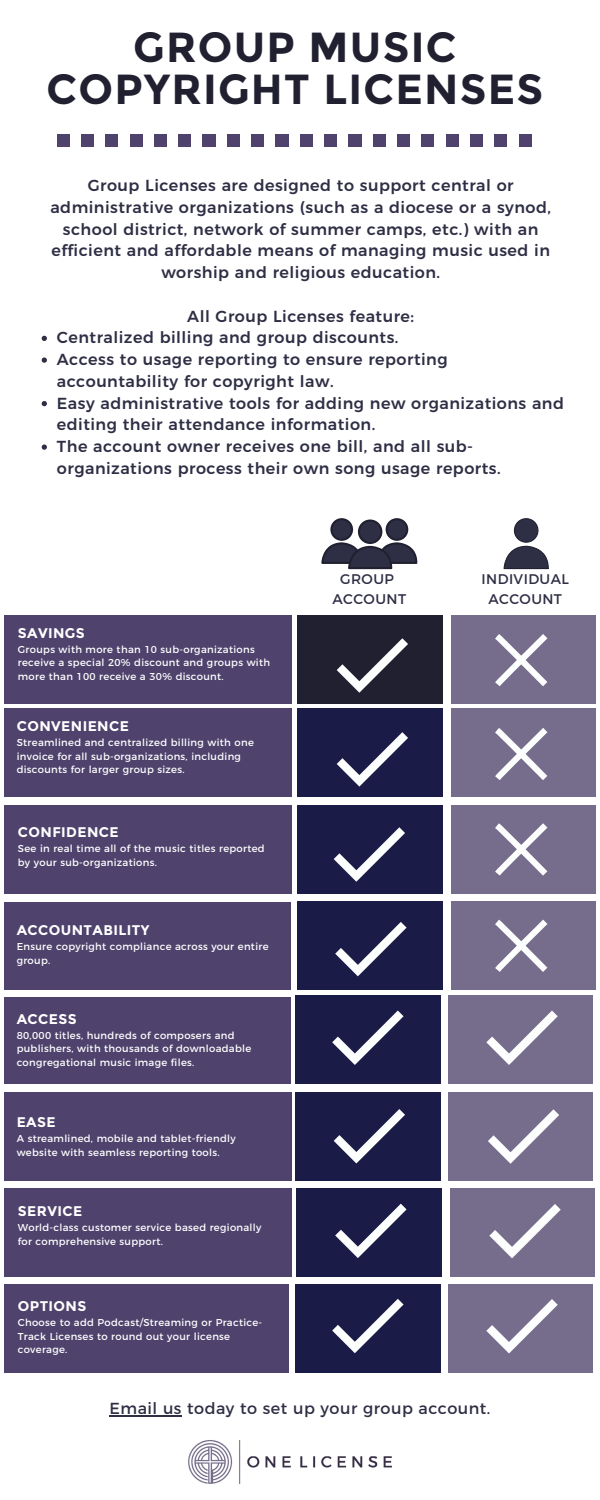
<style>
.page{position:relative;width:600px;height:1500px;background:#fff}
.page>*{position:absolute;margin:0;border:0;box-sizing:border-box;transform-origin:0 0}
.t1{font:700 42px/42px "Montserrat";letter-spacing:.03em;color:#202030;text-align:center}
.t2{font:500 16px/21.8px "Montserrat";letter-spacing:.03em;color:#2e2e45}
.t3{font:16px "Montserrat";letter-spacing:.03em;color:#2e2e45}
.t4{font:700 14px "Montserrat";letter-spacing:.03em;color:#fff}
.t5{font:14px/19.5px "Montserrat";letter-spacing:.03em;color:#2e2e45;text-align:center}
.t6{font:10px/13.5px "Montserrat";letter-spacing:.03em;color:#fff}
</style>
<div class="page">
<div style="left:519px;top:135px;width:12px;height:12px;background:#4f436d"></div>
<div style="left:495px;top:135px;width:12px;height:12px;background:#4f436d"></div>
<div style="left:470px;top:135px;width:13px;height:12px;background:#4f436d"></div>
<div style="left:422px;top:135px;width:12px;height:12px;background:#4f436d"></div>
<div style="left:397px;top:135px;width:13px;height:12px;background:#4f436d"></div>
<div style="left:446px;top:135px;width:12px;height:12px;background:#4f436d"></div>
<div style="left:373px;top:135px;width:12px;height:12px;background:#4f436d"></div>
<div style="left:106px;top:135px;width:12px;height:12px;background:#4f436d"></div>
<div style="left:130px;top:135px;width:12px;height:12px;background:#4f436d"></div>
<div style="left:154px;top:135px;width:13px;height:12px;background:#4f436d"></div>
<div style="left:81px;top:135px;width:13px;height:12px;background:#4f436d"></div>
<div style="left:57px;top:135px;width:12px;height:12px;background:#4f436d"></div>
<div style="left:203px;top:135px;width:12px;height:12px;background:#4f436d"></div>
<div style="left:276px;top:135px;width:12px;height:12px;background:#4f436d"></div>
<div style="left:300px;top:135px;width:12px;height:12px;background:#4f436d"></div>
<div style="left:325px;top:135px;width:12px;height:12px;background:#4f436d"></div>
<div style="left:227px;top:135px;width:12px;height:12px;background:#4f436d"></div>
<div style="left:349px;top:135px;width:12px;height:12px;background:#4f436d"></div>
<div style="left:252px;top:135px;width:12px;height:12px;background:#4f436d"></div>
<div style="left:179px;top:135px;width:12px;height:12px;background:#4f436d"></div>
<div style="left:298px;top:709px;width:145px;height:88px;background:#1b1b47"></div>
<div style="left:451px;top:709px;width:144px;height:88px;background:#766d8c"></div>
<div style="left:4px;top:709px;width:288px;height:88px;background:#4f436d"></div>
<div style="left:4px;top:805px;width:288px;height:89px;background:#4f436d"></div>
<div style="left:4px;top:902px;width:287px;height:87px;background:#4f436d"></div>
<div style="left:4px;top:998px;width:287px;height:86px;background:#4f436d"></div>
<div style="left:4px;top:1092px;width:288px;height:89px;background:#4f436d"></div>
<div style="left:4px;top:1188px;width:288px;height:88px;background:#4f436d"></div>
<div style="left:4px;top:1284px;width:285px;height:88px;background:#4f436d"></div>
<svg style="left:504px;top:518px;width:45px;height:51px"></svg>
<svg style="left:321px;top:518px;width:96px;height:51px"></svg>
<div style="left:298px;top:805px;width:145px;height:89px;background:#1b1b47"></div>
<div style="left:451px;top:805px;width:144px;height:89px;background:#766d8c"></div>
<div style="left:298px;top:902px;width:145px;height:88px;background:#1b1b47"></div>
<div style="left:451px;top:902px;width:144px;height:88px;background:#766d8c"></div>
<div style="left:295px;top:996px;width:145px;height:88px;background:#1b1b47"></div>
<div style="left:448px;top:996px;width:145px;height:88px;background:#766d8c"></div>
<div style="left:295px;top:1092px;width:145px;height:89px;background:#1b1b47"></div>
<div style="left:448px;top:1092px;width:145px;height:89px;background:#766d8c"></div>
<div style="left:297px;top:1188px;width:145px;height:88px;background:#1b1b47"></div>
<div style="left:450px;top:1188px;width:144px;height:88px;background:#766d8c"></div>
<div style="left:295px;top:1284px;width:145px;height:88px;background:#1b1b47"></div>
<div style="left:448px;top:1284px;width:145px;height:88px;background:#766d8c"></div>
<svg style="left:337px;top:732px;width:71px;height:55px"></svg>
<svg style="left:334px;top:827px;width:71px;height:55px"></svg>
<svg style="left:335px;top:922px;width:71px;height:54px"></svg>
<svg style="left:486px;top:1011px;width:72px;height:54px"></svg>
<svg style="left:488px;top:1109px;width:71px;height:55px"></svg>
<svg style="left:489px;top:1204px;width:72px;height:54px"></svg>
<svg style="left:486px;top:1299px;width:72px;height:55px"></svg>
<svg style="left:334px;top:1109px;width:71px;height:55px"></svg>
<svg style="left:335px;top:1204px;width:71px;height:54px"></svg>
<svg style="left:332px;top:1299px;width:71px;height:54px"></svg>
<svg style="left:332px;top:1011px;width:71px;height:54px"></svg>
<svg style="left:495px;top:728px;width:52px;height:52px"></svg>
<svg style="left:495px;top:823px;width:52px;height:53px"></svg>
<svg style="left:495px;top:920px;width:52px;height:52px"></svg>
<div style="left:298px;top:615px;width:145px;height:88px;background:#202030"></div>
<div style="left:451px;top:615px;width:144px;height:88px;background:#766d8c"></div>
<div style="left:4px;top:615px;width:288px;height:88px;background:#4f436d"></div>
<svg style="left:337px;top:638px;width:71px;height:55px"></svg>
<svg style="left:495px;top:634px;width:52px;height:52px"></svg>
<img style="left:188px;top:1440px;width:204px;height:44px">
<svg style="left:42px;top:336px;width:5px;height:5px"></svg>
<svg style="left:42px;top:358px;width:5px;height:5px"></svg>
<svg style="left:42px;top:401px;width:5px;height:5px"></svg>
<svg style="left:42px;top:444px;width:5px;height:6px"></svg>
<hr style="left:110px;top:1415px;width:72px;height:2px;background:#2e2e45">
<p class="t1" style="left:46px;top:26px;width:498px">GROUP MUSIC<br>COPYRIGHT LICENSES</p>
<h1 class="t2" style="left:50px;top:174px;width:502px;text-align:center">Group Licenses are designed to support central or administrative organizations (such as a diocese or a synod, school district, network of summer camps, etc.) with an efficient and affordable means of managing music used in worship and religious education.</h1>
<h2 class="t2" style="left:187px;top:305px;width:228px">All Group Licenses feature:</h2>
<h2 class="t2" style="left:57px;top:327px;width:343px">Centralized billing and group discounts.</h2>
<p class="t2" style="left:57px;top:348px;width:392px">Access to usage reporting to ensure reporting accountability for copyright law.</p>
<p class="t2" style="left:57px;top:392px;width:509px">Easy administrative tools for adding new organizations and editing their attendance information.</p>
<p class="t2" style="left:57px;top:435px;width:445px">The account owner receives one bill, and all sub&shy;organizations process their own song usage reports.</p>
<h4 class="t4" style="left:18px;top:624px;width:68px">SAVINGS</h4>
<p class="t6" style="left:18px;top:642px;width:254px">Groups with more than 10 sub-organizations receive a special 20% discount and groups with more than 100 receive a 30% discount.</p>
<p class="t4" style="left:17px;top:718px;width:114px">CONVENIENCE</p>
<p class="t6" style="left:17px;top:736px;width:239px">Streamlined and centralized billing with one invoice for all sub-organizations, including discounts for larger group sizes.</p>
<p class="t4" style="left:18px;top:824px;width:102px">CONFIDENCE</p>
<p class="t6" style="left:18px;top:842px;width:248px">See in real time all of the music titles reported by your sub-organizations.</p>
<p class="t4" style="left:17px;top:921px;width:134px">ACCOUNTABILITY</p>
<p class="t6" style="left:17px;top:940px;width:253px">Ensure copyright compliance across your entire group.</p>
<p class="t4" style="left:17px;top:1010px;width:62px">ACCESS</p>
<p class="t6" style="left:17px;top:1029px;width:236px">80,000 titles, hundreds of composers and publishers, with thousands of downloadable congregational music image files.</p>
<p class="t4" style="left:17px;top:1114px;width:40px">EASE</p>
<p class="t6" style="left:17px;top:1132px;width:221px">A streamlined, mobile and tablet-friendly website with seamless reporting tools.</p>
<p class="t4" style="left:18px;top:1203px;width:66px">SERVICE</p>
<p class="t6" style="left:18px;top:1221px;width:245px">World-class customer service based regionally for comprehensive support.</p>
<p class="t4" style="left:18px;top:1298px;width:70px">OPTIONS</p>
<p class="t6" style="left:18px;top:1316px;width:246px">Choose to add Podcast/Streaming or Practice-<br>Track Licenses to round out your license coverage.</p>
<p class="t5" style="left:333px;top:570px;width:75px">GROUP<br>ACCOUNT</p>
<p class="t5" style="left:482px;top:570px;width:89px">INDIVIDUAL<br>ACCOUNT</p>
<p class="t3" style="left:110px;top:1398px;width:382px">Email us today to set up your group account.</p>
</div>
